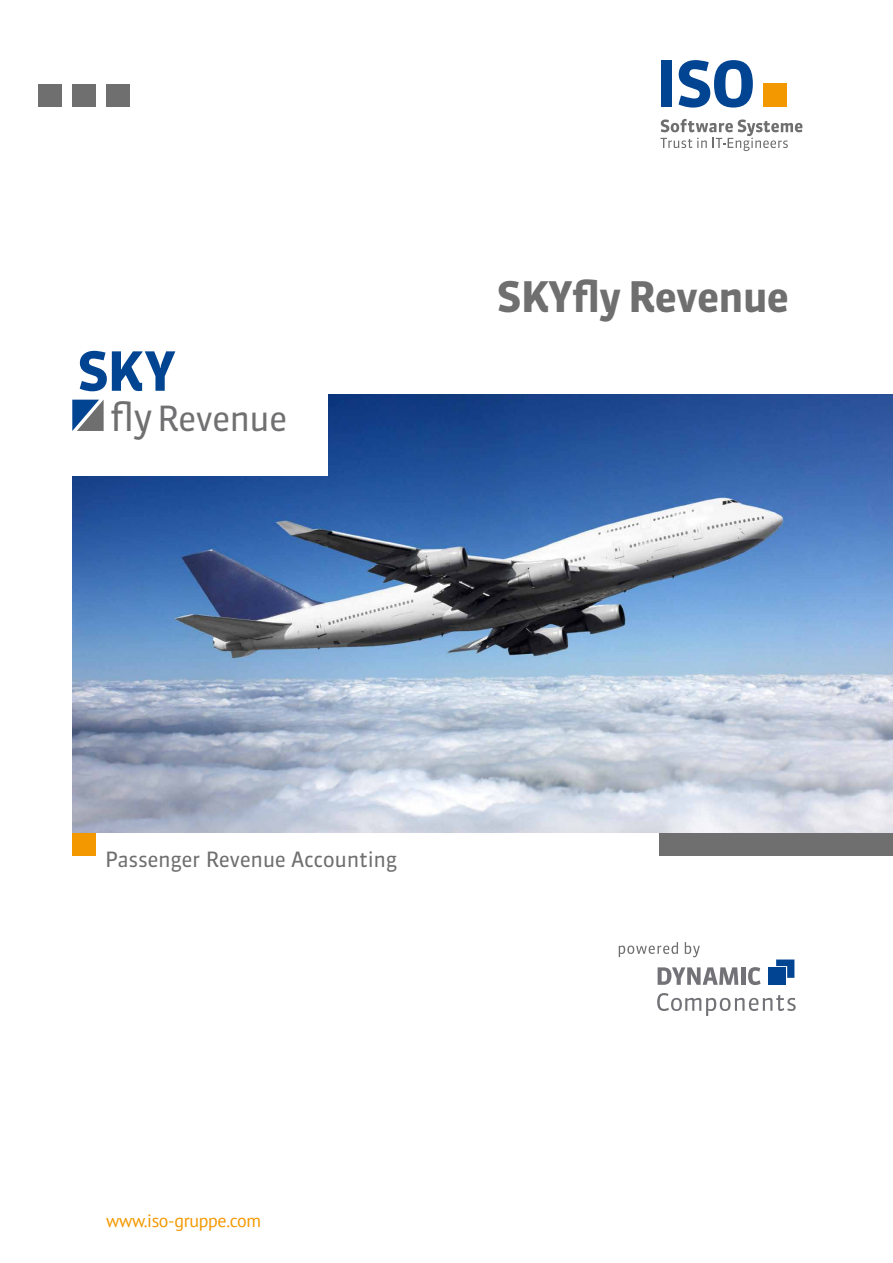
<style>
.page{position:relative;width:893px;height:1263px;background:#fff}
.page>*{position:absolute;margin:0;border:0;box-sizing:border-box;transform-origin:0 0}
.t1{font:700 42px "Sanuk OT";letter-spacing:-.02em;color:#706f6f}
.t2{font:34.5px "Sanuk OT";letter-spacing:-.03em;color:#707072}
.t3{font:21px "Sanuk OT";letter-spacing:-.02em;color:#706f6f}
.t4{font:18px "PT Sans";letter-spacing:-.02em;color:#f49800}
.s1{font-size:38.4px;color:#706f6f}
</style>
<div class="page">
<img style="left:72px;top:394px;width:821px;height:439px">
<div style="left:45px;top:306px;width:282px;height:170px;background:#fff"></div>
<div style="left:72px;top:84px;width:24px;height:23px;background:#706f6f"></div>
<div style="left:38px;top:84px;width:24px;height:23px;background:#706f6f"></div>
<div style="left:106px;top:84px;width:24px;height:23px;background:#706f6f"></div>
<svg style="left:776px;top:959px;width:18px;height:19px"></svg>
<div style="left:768px;top:968px;width:17px;height:17px;background:#014592"></div>
<svg style="left:658px;top:967px;width:80px;height:18px"></svg>
<hr style="left:741px;top:967px;width:4px;height:18px;background:#727277">
<svg style="left:748px;top:967px;width:12px;height:18px"></svg>
<svg style="left:657px;top:993px;width:139px;height:23px"></svg>
<svg style="left:619px;top:942px;width:59px;height:15px"></svg>
<svg style="left:685px;top:942px;width:15px;height:15px"></svg>
<div style="left:764px;top:83px;width:23px;height:23px;background:#f49800"></div>
<div style="left:661px;top:61px;width:11px;height:46px;background:#014592"></div>
<svg style="left:678px;top:60px;width:75px;height:48px"></svg>
<svg style="left:660px;top:119px;width:142px;height:32px"></svg>
<div style="left:660px;top:833px;width:233px;height:22px;background:#706f6f"></div>
<div style="left:72px;top:833px;width:24px;height:22px;background:#f49800"></div>
<svg style="left:72px;top:400px;width:32px;height:31px"></svg>
<svg style="left:80px;top:351px;width:95px;height:40px"></svg>
<h2 class="t2" style="left:109px;top:397px;width:180px"><span class="s1">fly</span>Revenue</h2>
<h1 class="t1" style="left:497px;top:271px;width:294px">SKYfly Revenue</h1>
<p class="t3" style="left:105px;top:847px;width:294px">Passenger Revenue Accounting</p>
<p class="t4" style="left:106px;top:1209px;width:156px">www.iso-gruppe.com</p>
</div>
